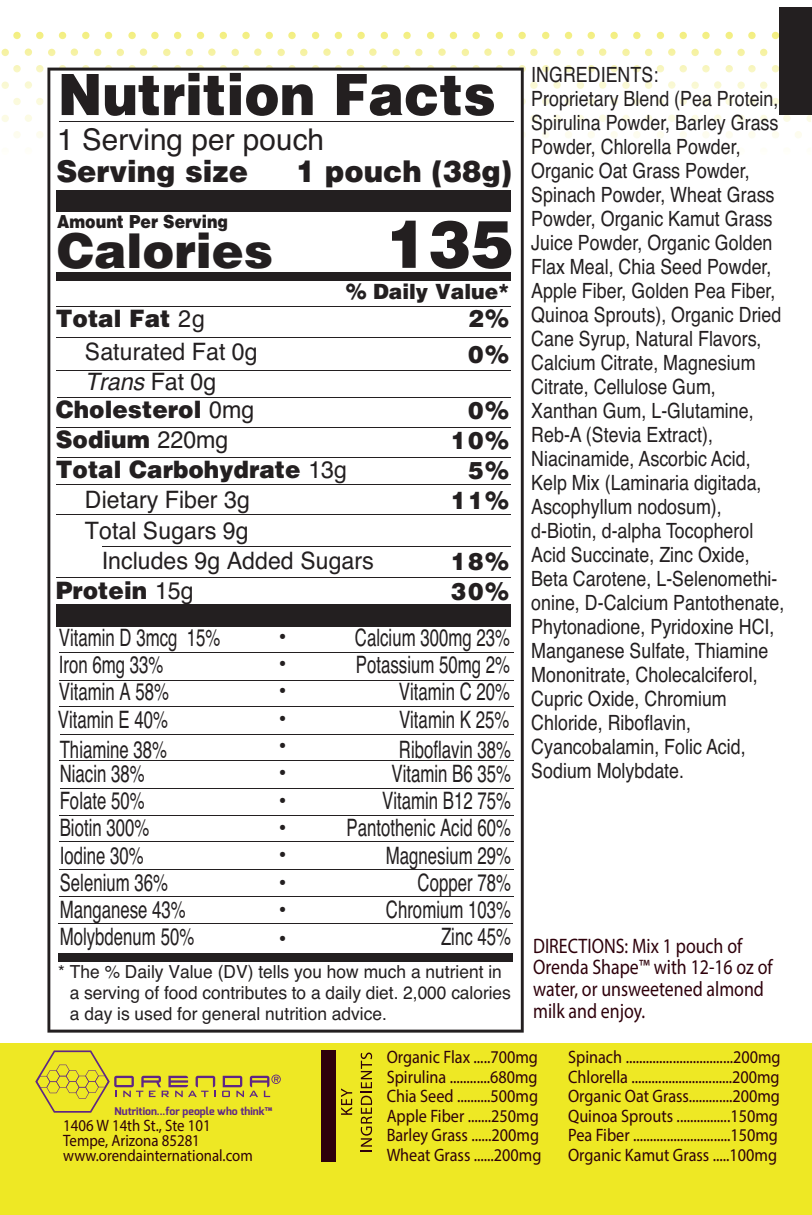
<style>
.page{position:relative;width:812px;height:1215px;background:#fff}
.page>*{position:absolute;margin:0;border:0;box-sizing:border-box;transform-origin:0 0}
.t1{font:900 66px "Helvetica";color:#231f20}
.t2{font:900 57px "Helvetica";color:#231f20;scale:.93 1}
.t3{font:900 48px "Helvetica";color:#231f20}
.t4{font:900 30px "Helvetica";color:#231f20}
.t5{font:30px "Helvetica";color:#231f20}
.t6{font:24px "Helvetica";color:#231f20;scale:.7 1}
.t7{font:900 24px/29.7px "Helvetica";color:#231f20}
.t8{font:24px/27.3px "Helvetica";color:#231f20;text-align:justify}
.t9{font:21px/24px "Helvetica";color:#231f20;scale:.85 1}
.t10{font:21px/21.6px "Myriad Pro";color:#2e000b;scale:.85 1}
.t11{font:900 21px "Helvetica";color:#231f20}
.t12{font:18px/19.5px "Myriad Pro";color:#2e000b;scale:.9 1}
.t13{font:18px/21px "Helvetica";color:#231f20}
.t14{font:900 18px "Helvetica";color:#231f20;scale:.88 1}
.t15{font:16.5px/15px "Myriad Pro";color:#2e000b;scale:.9 1}
.t16{font:700 10.5px "Exo";color:#5f2685}
.s1{font-weight:900}
.s2{font-weight:400;font-style:italic}
.s3{font-weight:400}
</style>
<div class="page">
<div style="left:0;top:1043px;width:811px;height:172px;background:#eee824"></div>
<img style="left:13px;top:32px;width:696px;height:7px">
<div style="left:778px;top:7px;width:33px;height:108px;background:#231f20"></div>
<svg style="left:35px;top:1050px;width:180px;height:63px"></svg>
<svg style="left:223px;top:1075px;width:58px;height:22px"></svg>
<div style="left:321px;top:1050px;width:14px;height:112px;background:#2e000b"></div>
<svg style="left:341px;top:1088px;width:11px;height:27px"></svg>
<svg style="left:360px;top:1053px;width:12px;height:98px"></svg>
<svg style="left:47px;top:68px;width:476px;height:965px"></svg>
<div style="left:56px;top:191px;width:454px;height:21px;background:#231f20"></div>
<hr style="left:56px;top:337px;width:454px;height:1px;background:#231f20">
<hr style="left:56px;top:307px;width:454px;height:1px;background:#231f20">
<hr style="left:59px;top:121px;width:454px;height:1px;background:#231f20">
<hr style="left:56px;top:484px;width:454px;height:1px;background:#231f20">
<hr style="left:56px;top:514px;width:454px;height:1px;background:#231f20">
<hr style="left:56px;top:577px;width:454px;height:1px;background:#231f20">
<hr style="left:56px;top:370px;width:454px;height:1px;background:#231f20">
<hr style="left:56px;top:626px;width:454px;height:1px;background:#231f20">
<hr style="left:102px;top:546px;width:408px;height:1px;background:#231f20">
<hr style="left:57px;top:397px;width:453px;height:1px;background:#231f20">
<hr style="left:57px;top:457px;width:453px;height:1px;background:#231f20">
<hr style="left:56px;top:427px;width:454px;height:1px;background:#231f20">
<hr style="left:59px;top:706px;width:454px;height:1px;background:#231f20">
<hr style="left:59px;top:653px;width:454px;height:1px;background:#231f20">
<hr style="left:59px;top:815px;width:454px;height:1px;background:#231f20">
<hr style="left:59px;top:841px;width:454px;height:1px;background:#231f20">
<hr style="left:59px;top:680px;width:454px;height:1px;background:#231f20">
<hr style="left:59px;top:869px;width:454px;height:1px;background:#231f20">
<hr style="left:59px;top:896px;width:454px;height:1px;background:#231f20">
<hr style="left:58px;top:923px;width:454px;height:1px;background:#231f20">
<hr style="left:60px;top:734px;width:453px;height:1px;background:#231f20">
<hr style="left:60px;top:788px;width:453px;height:1px;background:#231f20">
<hr style="left:59px;top:760px;width:454px;height:1px;background:#231f20">
<div style="left:56px;top:605px;width:454px;height:21px;background:#231f20"></div>
<div style="left:59px;top:953px;width:453px;height:9px;background:#231f20"></div>
<div style="left:56px;top:272px;width:454px;height:9px;background:#231f20"></div>
<p class="t9" style="left:531px;top:65px;width:299px">INGREDIENTS:<br>Proprietary Blend (Pea Protein,<br>Spirulina Powder, Barley Grass<br>Powder, Chlorella Powder,<br>Organic Oat Grass Powder,<br>Spinach Powder, Wheat Grass<br>Powder, Organic Kamut Grass<br>Juice Powder, Organic Golden<br>Flax Meal, Chia Seed Powder,<br>Apple Fiber, Golden Pea Fiber,<br>Quinoa Sprouts), Organic Dried<br>Cane Syrup, Natural Flavors,<br>Calcium Citrate, Magnesium<br>Citrate, Cellulose Gum,<br>Xanthan Gum, L-Glutamine,<br>Reb-A (Stevia Extract),<br>Niacinamide, Ascorbic Acid,<br>Kelp Mix (Laminaria digitada,<br>Ascophyllum nodosum), d-Biotin, d-alpha Tocopherol<br>Acid Succinate, Zinc Oxide,<br>Beta Carotene, L-Selenomethi&shy;onine, D-Calcium Pantothenate,<br>Phytonadione, Pyridoxine HCI,<br>Manganese Sulfate, Thiamine<br>Mononitrate, Cholecalciferol,<br>Cupric Oxide, Chromium<br>Chloride, Riboflavin,<br>Cyancobalamin, Folic Acid,<br>Sodium Molybdate.</p>
<h2 class="t2" style="left:58px;top:74px;width:472px">Nutrition Facts</h2>
<h3 class="t5" style="left:57px;top:128px;width:268px">1 Serving per pouch</h3>
<h3 class="t4" style="left:56px;top:160px;width:193px">Serving size</h3>
<h3 class="t4" style="left:296px;top:160px;width:217px">1 pouch (38g)</h3>
<p class="t14" style="left:57px;top:215px;width:196px">Amount Per Serving</p>
<h3 class="t3" style="left:57px;top:233px;width:217px">Calories</h3>
<h1 class="t1" style="left:385px;top:220px;width:129px">135</h1>
<p class="t11" style="left:346px;top:283px;width:165px">% Daily Value*</p>
<p class="t7" style="left:468px;top:303px;width:42px;line-height:35.7px">2%<br>0%</p>
<p class="t7" style="left:451px;top:398px;width:59px;text-align:right">0%<br>10%<br>5%<br>11%</p>
<p class="t8" style="left:85px;top:305px;width:174px;line-height:33px;text-indent:-29px"><span class="s1">Total Fat</span> 2g<br>Saturated Fat 0g</p>
<p class="t7" style="left:56px;top:370px;width:200px;line-height:27.6px;text-align:center"><span class="s2">Trans</span> <span class="s3">Fat 0g<br></span>Cholesterol <span class="s3">0mg</span></p>
<p class="t7" style="left:56px;top:427px;width:174px">Sodium <span class="s3">220mg</span></p>
<p class="t7" style="left:56px;top:457px;width:293px">Total Carbohydrate <span class="s3">13g</span></p>
<p class="t8" style="left:85px;top:488px;width:166px">Dietary Fiber 3g</p>
<p class="t8" style="left:85px;top:519px;width:165px">Total Sugars 9g</p>
<p class="t8" style="left:102px;top:549px;width:273px">Includes 9g Added Sugars</p>
<p class="t7" style="left:56px;top:577px;width:139px">Protein <span class="s3">15g</span></p>
<p class="t7" style="left:451px;top:548px;width:59px">18%<br>30%</p>
<p class="t6" style="left:59px;top:629px;width:232px">Vitamin D 3mcg 15%</p>
<p class="t6" style="left:355px;top:629px;width:223px">Calcium 300mg 23%</p>
<p class="t6" style="left:59px;top:656px;width:151px">Iron 6mg 33%</p>
<p class="t6" style="left:356px;top:656px;width:222px">Potassium 50mg 2%</p>
<p class="t6" style="left:59px;top:683px;width:159px">Vitamin A 58%</p>
<p class="t6" style="left:399px;top:683px;width:160px">Vitamin C 20%</p>
<p class="t6" style="left:58px;top:711px;width:159px">Vitamin E 40%</p>
<p class="t6" style="left:399px;top:711px;width:159px">Vitamin K 25%</p>
<p class="t6" style="left:60px;top:741px;width:155px">Thiamine 38%</p>
<p class="t6" style="left:399px;top:741px;width:162px">Riboflavin 38%</p>
<p class="t6" style="left:60px;top:765px;width:123px">Niacin 38%</p>
<p class="t6" style="left:391px;top:765px;width:172px">Vitamin B6 35%</p>
<p class="t6" style="left:60px;top:792px;width:123px">Folate 50%</p>
<p class="t6" style="left:382px;top:792px;width:186px">Vitamin B12 75%</p>
<p class="t6" style="left:60px;top:819px;width:130px">Biotin 300%</p>
<p class="t6" style="left:346px;top:819px;width:236px">Pantothenic Acid 60%</p>
<p class="t6" style="left:60px;top:846px;width:122px">Iodine 30%</p>
<p class="t6" style="left:386px;top:846px;width:180px">Magnesium 29%</p>
<p class="t6" style="left:60px;top:874px;width:156px">Selenium 36%</p>
<p class="t6" style="left:417px;top:874px;width:135px">Copper 78%</p>
<p class="t6" style="left:60px;top:901px;width:182px">Manganese 43%</p>
<p class="t6" style="left:386px;top:901px;width:180px">Chromium 103%</p>
<p class="t6" style="left:60px;top:928px;width:194px">Molybdenum 50%</p>
<p class="t6" style="left:441px;top:928px;width:102px">Zinc 45%</p>
<p class="t8" style="left:278px;top:625px;width:10px">• • • • • • • • • • • •</p>
<p class="t10" style="left:533px;top:937px;width:283px">DIRECTIONS: Mix 1 pouch of<br>Orenda Shape™ with 12-16 oz of water, or unsweetened almond milk and enjoy.</p>
<p class="t12" style="left:386px;top:1049px;width:173px">Organic Flax .....700mg<br>Spirulina ............680mg<br>Chia Seed ..........500mg<br>Apple Fiber .......250mg<br>Barley Grass ......200mg<br>Wheat Grass ......200mg</p>
<p class="t12" style="left:568px;top:1049px;width:237px">Spinach ................................200mg Chlorella ..............................200mg Organic Oat Grass.............200mg Quinoa Sprouts ................150mg Pea Fiber .............................150mg Organic Kamut Grass .....100mg</p>
<p class="t13" style="left:70px;top:963px;width:442px;text-indent:-12px">* The % Daily Value (DV) tells you how much a nutrient in a serving of food contributes to a daily diet. 2,000 calories a day is used for general nutrition advice.</p>
<p class="t16" style="left:115px;top:1105px;width:159px">Nutrition...for people who think™</p>
<p class="t15" style="left:63px;top:1120px;width:212px">1406 W 14th St., Ste 101<br>Tempe, Arizona 85281 www.orendainternational.com</p>
</div>
